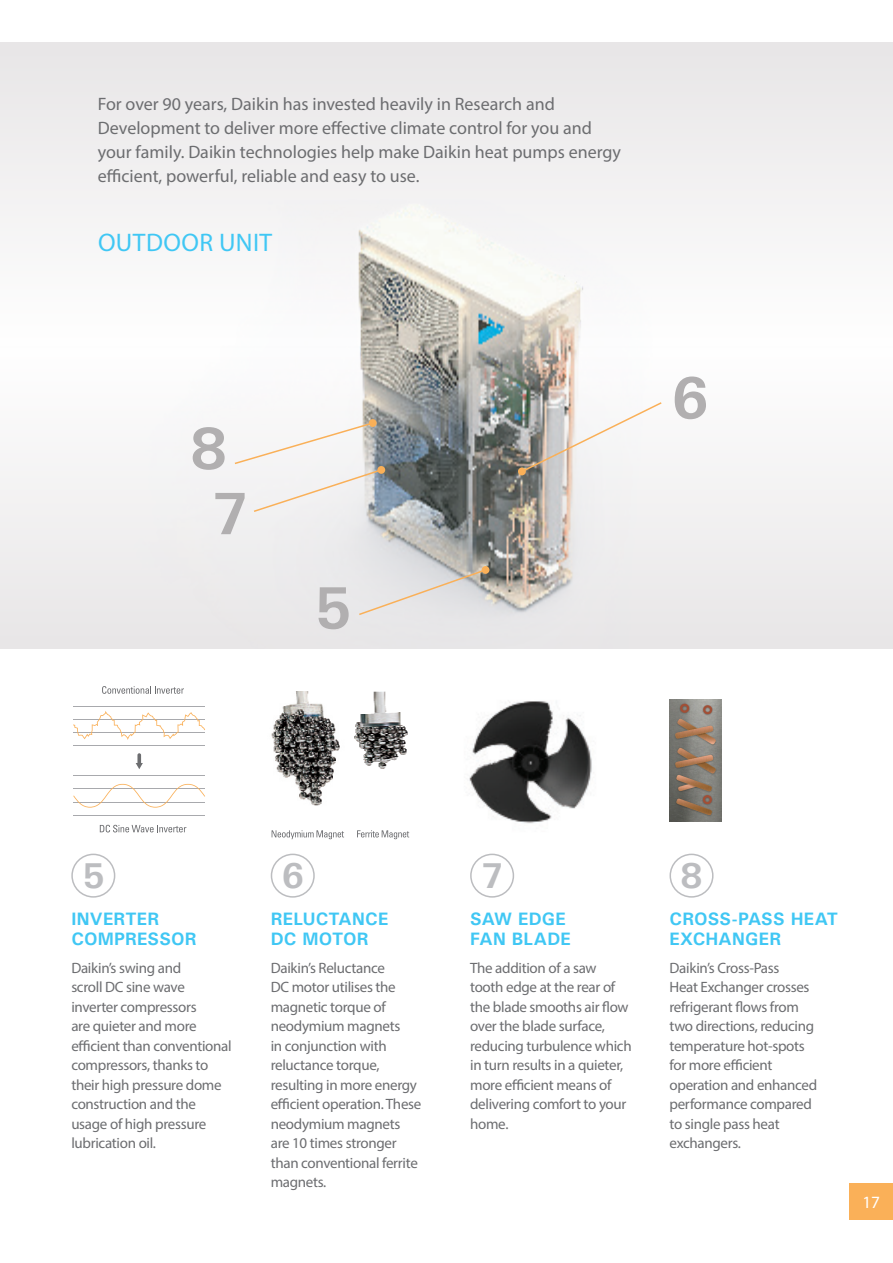
<style>
.page{position:relative;width:893px;height:1263px;background:#fff}
.page>*{position:absolute;margin:0;border:0;box-sizing:border-box;transform-origin:0 0}
.BODY{font:700 60px "Univers";color:#b1afb0}
.BODY-2{font:700 36px "Univers";color:#bcbdc0}
.large_subheading{font:25.5px "Myriad Pro";letter-spacing:.015em;color:#40c7f4}
.INTRO{font:18px/24px "Myriad Pro";color:#6c6d70}
.SUBHEADING{font:700 18px/19.5px "Univers";letter-spacing:.01em;color:#40c7f4}
.t1{font:17.25px "Myriad Pro";color:#fff}
.BODY-3{font:15px/19.5px "Myriad Pro";letter-spacing:-.02em;color:#6c6d70}
</style>
<div class="page">
<div style="left:0;top:43px;width:893px;height:305px;background:#e8e6e7"></div>
<img style="left:0;top:188px;width:893px;height:460px">
<svg style="left:520px;top:401px;width:143px;height:72px"></svg>
<div style="left:518px;top:468px;width:8px;height:7px;background:#fab058;border-radius:50%"></div>
<svg style="left:233px;top:421px;width:150px;height:92px"></svg>
<div style="left:377px;top:466px;width:8px;height:8px;background:#fab058;border-radius:50%"></div>
<svg style="left:357px;top:568px;width:130px;height:48px;background:#dfdcdb"></svg>
<div style="left:482px;top:566px;width:7px;height:8px;background:#fab058;border-radius:50%"></div>
<svg style="left:100px;top:825px;width:86px;height:7px"></svg>
<svg style="left:102px;top:686px;width:82px;height:8px"></svg>
<svg style="left:137px;top:753px;width:4px;height:13px"></svg>
<svg style="left:136px;top:763px;width:7px;height:6px"></svg>
<hr style="left:74px;top:706px;width:131px;height:1px;background:#a8a9ad">
<hr style="left:74px;top:746px;width:131px;height:1px;background:#a8a9ad">
<hr style="left:74px;top:775px;width:131px;height:1px;background:#a8a9ad">
<hr style="left:74px;top:815px;width:131px;height:1px;background:#a8a9ad">
<svg style="left:73px;top:711px;width:132px;height:29px"></svg>
<svg style="left:73px;top:784px;width:132px;height:24px"></svg>
<img style="left:271px;top:691px;width:64px;height:115px">
<img style="left:335px;top:691px;width:73px;height:78px">
<svg style="left:357px;top:830px;width:52px;height:9px"></svg>
<svg style="left:272px;top:830px;width:72px;height:9px"></svg>
<img style="left:469px;top:701px;width:123px;height:123px">
<img style="left:669px;top:700px;width:52px;height:121px">
<div style="left:71px;top:854px;width:44px;height:44px;border:2px solid #bcbdc0;border-radius:50%"></div>
<div style="left:271px;top:854px;width:44px;height:44px;border:2px solid #bcbdc0;border-radius:50%"></div>
<div style="left:470px;top:854px;width:44px;height:44px;border:2px solid #bcbdc0;border-radius:50%"></div>
<div style="left:669px;top:854px;width:44px;height:44px;border:2px solid #bcbdc0;border-radius:50%"></div>
<div style="left:850px;top:1183px;width:43px;height:37px;background:#fab058"></div>
<p class="INTRO" style="left:98px;top:92px;width:525px">For over 90 years, Daikin has invested heavily in Research and Development to deliver more effective climate control for you and your family. Daikin technologies help make Daikin heat pumps energy efficient, powerful, reliable and easy to use.</p>
<p class="large_subheading" style="left:98px;top:227px;width:176px">OUTDOOR UNIT</p>
<p class="BODY" style="left:190px;top:410px;width:39px">8</p>
<p class="BODY" style="left:211px;top:475px;width:39px">7</p>
<p class="BODY" style="left:314px;top:570px;width:39px">5</p>
<p class="BODY" style="left:671px;top:360px;width:39px">6</p>
<p class="BODY-2" style="left:82px;top:852px;width:24px">5</p>
<p class="BODY-2" style="left:281px;top:852px;width:24px">6</p>
<p class="BODY-2" style="left:481px;top:852px;width:24px">7</p>
<p class="BODY-2" style="left:680px;top:852px;width:24px">8</p>
<p class="SUBHEADING" style="left:71px;top:909px;width:127px">INVERTER<br>COMPRESSOR</p>
<p class="BODY-3" style="left:71px;top:958px;width:162px">Daikin’s swing and<br>scroll DC sine wave inverter compressors<br>are quieter and more efficient than conventional compressors, thanks to their high pressure dome construction and the usage of high pressure lubrication oil.</p>
<p class="SUBHEADING" style="left:271px;top:909px;width:119px">RELUCTANCE<br>DC MOTOR</p>
<p class="BODY-3" style="left:271px;top:958px;width:152px">Daikin’s Reluctance<br>DC motor utilises the magnetic torque of neodymium magnets<br>in conjunction with reluctance torque, resulting in more energy efficient operation. These neodymium magnets are 10 times stronger than conventional ferrite magnets.</p>
<p class="SUBHEADING" style="left:470px;top:909px;width:102px">SAW EDGE<br>FAN BLADE</p>
<p class="BODY-3" style="left:470px;top:958px;width:163px">The addition of a saw tooth edge at the rear of the blade smooths air flow over the blade surface, reducing turbulence which in turn results in a quieter, more efficient means of delivering comfort to your home.</p>
<p class="SUBHEADING" style="left:669px;top:909px;width:170px">CROSS-PASS HEAT<br>EXCHANGER</p>
<p class="BODY-3" style="left:669px;top:958px;width:149px">Daikin’s Cross-Pass<br>Heat Exchanger crosses refrigerant flows from two directions, reducing temperature hot-spots for more efficient operation and enhanced performance compared to single pass heat exchangers.</p>
<p class="t1" style="left:862px;top:1192px;width:19px">17</p>
</div>
